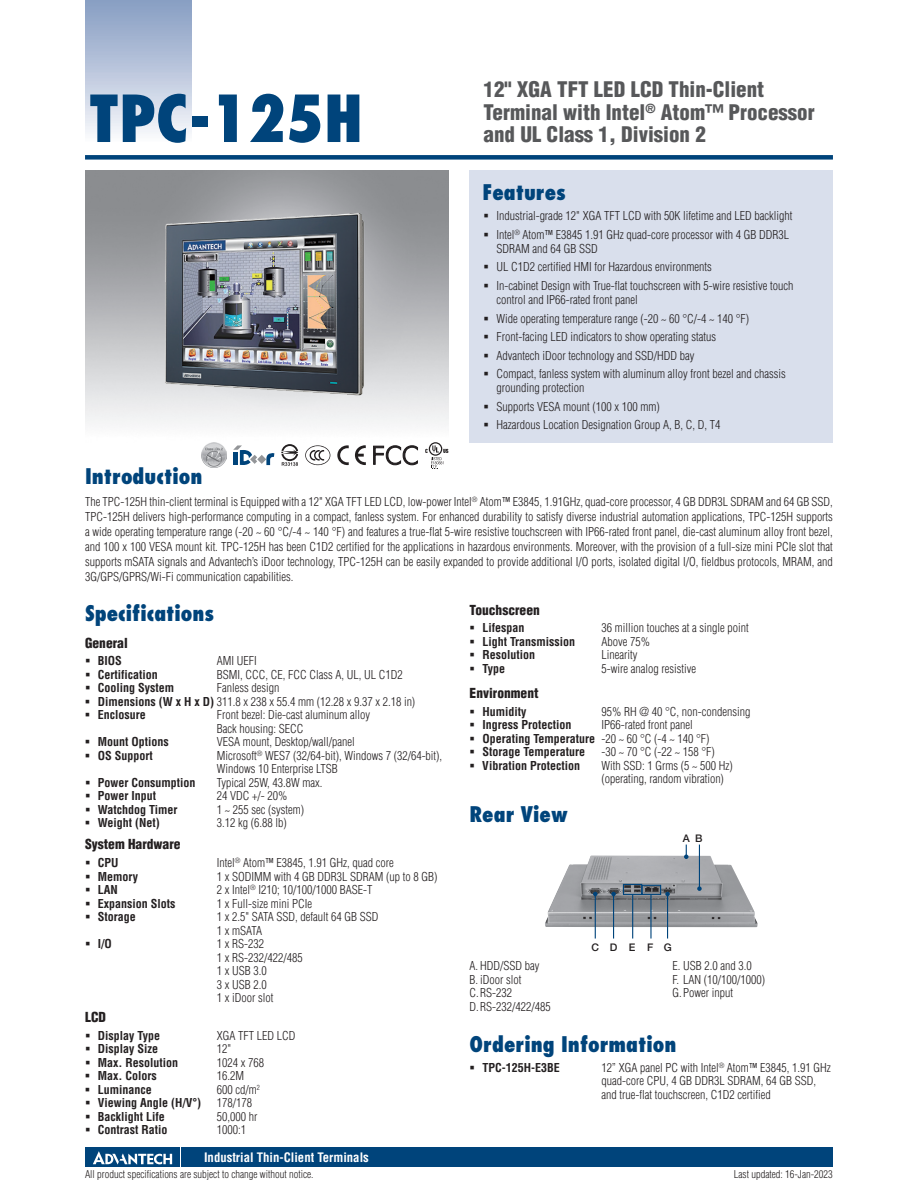
<style>
.page{position:relative;width:918px;height:1188px;background:#fff}
.page>*{position:absolute;margin:0;border:0;box-sizing:border-box;transform-origin:0 0}
.t1{font:800 condensed 63px "Futura";color:#00447b}
.t2{font:900 condensed 21px/22.5px "Helvetica";color:#57585a}
.t3{font:800 condensed 21px "Futura";color:#00447b}
.t4{font:900 condensed 13.5px "Helvetica";color:#231f20}
.t5{font:700 condensed 12.75px "Helvetica";color:#fff}
.t6{font:300 condensed 12px/13.5px "Helvetica";color:#231f20}
.t7{font:700 condensed 12px "Helvetica";color:#231f20}
.t8{font:300 condensed 10.5px "Helvetica";color:#231f20}
.t9{font:500 10.5px "Helvetica Neue";letter-spacing:1.06em;color:#231f20}
.s1{font-weight:700}
</style>
<div class="page">
<div style="left:85px;top:155px;width:748px;height:5px;background:#00447b"></div>
<div style="left:85px;top:0;width:106px;height:143px;background:linear-gradient(to bottom,#849bc1,#f9fafc)"></div>
<div style="left:182px;top:1147px;width:651px;height:20px;background:#00447b"></div>
<div style="left:85px;top:1147px;width:95px;height:20px;background:#00447b"></div>
<svg style="left:93px;top:1151px;width:79px;height:14px"></svg>
<div style="left:470px;top:170px;width:363px;height:272px;background:#d9dfec"></div>
<svg style="left:305px;top:445px;width:25px;height:20px"></svg>
<svg style="left:337px;top:445px;width:12px;height:20px"></svg>
<svg style="left:355px;top:445px;width:11px;height:20px"></svg>
<svg style="left:373px;top:445px;width:45px;height:21px"></svg>
<svg style="left:425px;top:442px;width:23px;height:27px"></svg>
<svg style="left:281px;top:444px;width:17px;height:22px"></svg>
<svg style="left:233px;top:445px;width:41px;height:20px"></svg>
<img style="left:201px;top:443px;width:25px;height:25px">
<img style="left:545px;top:856px;width:213px;height:71px">
<svg style="left:684px;top:845px;width:5px;height:14px"></svg>
<hr style="left:699px;top:845px;width:1px;height:44px;background:#00447b">
<svg style="left:697px;top:886px;width:5px;height:5px"></svg>
<hr style="left:595px;top:894px;width:1px;height:45px;background:#00447b">
<svg style="left:593px;top:892px;width:5px;height:4px"></svg>
<hr style="left:613px;top:894px;width:1px;height:45px;background:#00447b">
<svg style="left:611px;top:892px;width:5px;height:4px"></svg>
<hr style="left:632px;top:895px;width:1px;height:44px;background:#00447b">
<hr style="left:650px;top:895px;width:2px;height:44px;background:#00447b">
<hr style="left:667px;top:894px;width:1px;height:45px;background:#00447b">
<svg style="left:665px;top:892px;width:5px;height:4px"></svg>
<div style="left:623px;top:884px;width:19px;height:11px;border:1px solid #00447b"></div>
<div style="left:642px;top:885px;width:19px;height:10px;border:1px solid #00447b"></div>
<img style="left:149px;top:183px;width:235px;height:235px">
<h1 class="t1" style="left:89px;top:79px;width:276px">TPC-125H</h1>
<h2 class="t2" style="left:484px;top:78px;width:333px">12" XGA TFT LED LCD Thin-Client<br>Terminal with Intel<sup>®</sup> Atom™ Processor and UL Class 1, Division 2</h2>
<h2 class="t3" style="left:482px;top:179px;width:85px">Features</h2>
<p class="t6" style="left:496px;top:206px;width:298px;line-height:18.5px">Industrial-grade 12" XGA TFT LCD with 50K lifetime and LED backlight<br>Intel<sup>®</sup> Atom™ E3845 1.91 GHz quad-core processor with 4 GB DDR3L</p>
<p class="t6" style="left:496px;top:239px;width:298px;line-height:18.5px">SDRAM and 64 GB SSD<br>UL C1D2 certified HMI for Hazardous environments<br>In-cabinet Design with True-flat touchscreen with 5-wire resistive touch</p>
<p class="t6" style="left:496px;top:290px;width:291px;line-height:18.5px">control and IP66-rated front panel<br>Wide operating temperature range (-20 ~ 60 °C/-4 ~ 140 °F)<br>Front-facing LED indicators to show operating status<br>Advantech iDoor technology and SSD/HDD bay<br>Compact, fanless system with aluminum alloy front bezel and chassis</p>
<p class="t6" style="left:496px;top:379px;width:225px;line-height:18.5px">grounding protection<br>Supports VESA mount (100 x 100 mm)<br>Hazardous Location Designation Group A, B, C, D, T4</p>
<h2 class="t3" style="left:85px;top:463px;width:119px">Introduction</h2>
<p class="t6" style="left:85px;top:494px;width:749px;line-height:15px;text-align:justify">The TPC-125H thin-client terminal is Equipped with a 12" XGA TFT LED LCD, low-power Intel<sup>®</sup> Atom™ E3845, 1.91GHz, quad-core processor, 4 GB DDR3L SDRAM and 64 GB SSD, TPC-125H delivers high-performance computing in a compact, fanless system. For enhanced durability to satisfy diverse industrial automation applications, TPC-125H supports a wide operating temperature range (-20 ~ 60 °C/-4 ~ 140 °F) and features a true-flat 5-wire resistive touchscreen with IP66-rated front panel, die-cast aluminum alloy front bezel, and 100 x 100 VESA mount kit. TPC-125H has been C1D2 certified for the applications in hazardous environments. Moreover, with the provision of a full-size mini PCIe slot that supports mSATA signals and Advantech’s iDoor technology, TPC-125H can be easily expanded to provide additional I/O ports, isolated digital I/O, fieldbus protocols, MRAM, and 3G/GPS/GPRS/Wi-Fi communication capabilities.</p>
<h2 class="t3" style="left:85px;top:600px;width:131px">Specifications</h2>
<p class="t4" style="left:85px;top:634px;width:44px">General</p>
<p class="t7" style="left:98px;top:654px;width:26px">BIOS</p>
<p class="t6" style="left:217px;top:654px;width:41px">AMI UEFI</p>
<p class="t7" style="left:98px;top:667px;width:62px">Certification</p>
<p class="t6" style="left:217px;top:668px;width:187px">BSMI, CCC, CE, FCC Class A, UL, UL C1D2</p>
<p class="t7" style="left:98px;top:681px;width:78px">Cooling System</p>
<p class="t6" style="left:98px;top:681px;width:319px;text-indent:119px">Fanless design<br><span class="s1">Dimensions (W x H x D)</span> 311.8 x 238 x 55.4 mm (12.28 x 9.37 x 2.18 in)<br><span class="s1">Enclosure</span></p>
<p class="t6" style="left:217px;top:708px;width:155px">Front bezel: Die-cast aluminum alloy<br>Back housing: SECC</p>
<p class="t7" style="left:98px;top:735px;width:73px">Mount Options</p>
<p class="t6" style="left:217px;top:735px;width:139px">VESA mount, Desktop/wall/panel</p>
<p class="t7" style="left:98px;top:748px;width:57px">OS Support</p>
<p class="t6" style="left:217px;top:749px;width:227px">Microsoft<sup>®</sup> WES7 (32/64-bit), Windows 7 (32/64-bit),<br>Windows 10 Enterprise LTSB</p>
<p class="t7" style="left:98px;top:775px;width:99px">Power Consumption</p>
<p class="t6" style="left:217px;top:776px;width:107px">Typical 25W, 43.8W max.</p>
<p class="t7" style="left:98px;top:789px;width:60px">Power Input</p>
<p class="t6" style="left:217px;top:789px;width:72px">24 VDC +/- 20%</p>
<p class="t7" style="left:98px;top:802px;width:81px">Watchdog Timer</p>
<p class="t6" style="left:217px;top:803px;width:89px">1 ~ 255 sec (system)</p>
<p class="t7" style="left:98px;top:816px;width:64px">Weight (Net)</p>
<p class="t6" style="left:217px;top:816px;width:71px">3.12 kg (6.88 lb)</p>
<p class="t4" style="left:85px;top:836px;width:97px">System Hardware</p>
<p class="t7" style="left:98px;top:855px;width:22px">CPU</p>
<p class="t6" style="left:217px;top:856px;width:178px">Intel<sup>®</sup> Atom™ E3845, 1.91 GHz, quad core</p>
<p class="t7" style="left:98px;top:869px;width:42px">Memory</p>
<p class="t6" style="left:217px;top:870px;width:222px">1 x SODIMM with 4 GB DDR3L SDRAM (up to 8 GB)</p>
<p class="t7" style="left:98px;top:882px;width:22px">LAN</p>
<p class="t6" style="left:217px;top:883px;width:157px">2 x Intel<sup>®</sup> I210; 10/100/1000 BASE-T</p>
<p class="t7" style="left:98px;top:896px;width:79px">Expansion Slots</p>
<p class="t6" style="left:217px;top:897px;width:97px">1 x Full-size mini PCIe</p>
<p class="t7" style="left:98px;top:909px;width:40px">Storage</p>
<p class="t6" style="left:217px;top:910px;width:163px">1 x 2.5" SATA SSD, default 64 GB SSD<br>1 x mSATA</p>
<p class="t7" style="left:98px;top:936px;width:16px">I/O</p>
<p class="t6" style="left:217px;top:937px;width:87px">1 x RS-232<br>1 x RS-232/422/485<br>1 x USB 3.0<br>3 x USB 2.0<br>1 x iDoor slot</p>
<p class="t4" style="left:85px;top:1009px;width:23px">LCD</p>
<p class="t7" style="left:98px;top:1028px;width:64px">Display Type</p>
<p class="t6" style="left:217px;top:1029px;width:80px">XGA TFT LED LCD</p>
<p class="t7" style="left:98px;top:1042px;width:62px">Display Size</p>
<p class="t6" style="left:217px;top:1042px;width:16px">12"</p>
<p class="t7" style="left:98px;top:1055px;width:82px">Max. Resolution</p>
<p class="t6" style="left:217px;top:1056px;width:49px">1024 x 768</p>
<p class="t7" style="left:98px;top:1069px;width:60px">Max. Colors</p>
<p class="t6" style="left:217px;top:1069px;width:29px">16.2M</p>
<p class="t7" style="left:98px;top:1082px;width:55px">Luminance</p>
<p class="t6" style="left:217px;top:1083px;width:45px">600 cd/m<sup>2</sup></p>
<p class="t7" style="left:98px;top:1096px;width:105px">Viewing Angle (H/V°)</p>
<p class="t6" style="left:217px;top:1096px;width:37px">178/178</p>
<p class="t7" style="left:98px;top:1109px;width:69px">Backlight Life</p>
<p class="t6" style="left:217px;top:1110px;width:42px">50,000 hr</p>
<p class="t7" style="left:98px;top:1123px;width:71px">Contrast Ratio</p>
<p class="t6" style="left:217px;top:1123px;width:31px">1000:1</p>
<p class="t5" style="left:204px;top:1149px;width:166px">Industrial Thin-Client Terminals</p>
<p class="t4" style="left:470px;top:601px;width:72px">Touchscreen</p>
<p class="t7" style="left:482px;top:620px;width:43px">Lifespan</p>
<p class="t6" style="left:601px;top:621px;width:149px">36 million touches at a single point</p>
<p class="t7" style="left:482px;top:634px;width:94px">Light Transmission</p>
<p class="t6" style="left:601px;top:635px;width:50px">Above 75%</p>
<p class="t7" style="left:482px;top:647px;width:54px">Resolution</p>
<p class="t6" style="left:601px;top:648px;width:37px">Linearity</p>
<p class="t7" style="left:482px;top:661px;width:24px">Type</p>
<p class="t6" style="left:601px;top:662px;width:96px">5-wire analog resistive</p>
<p class="t4" style="left:470px;top:684px;width:70px">Environment</p>
<p class="t7" style="left:482px;top:704px;width:46px">Humidity</p>
<p class="t6" style="left:601px;top:704px;width:150px">95% RH @ 40 °C, non-condensing</p>
<p class="t7" style="left:482px;top:717px;width:90px">Ingress Protection</p>
<p class="t6" style="left:482px;top:718px;width:229px;text-indent:119px">IP66-rated front panel<br><span class="s1">Operating Temperature</span> -20 ~ 60 °C (-4 ~ 140 °F)<br><span class="s1">Storage Temperature</span></p>
<p class="t6" style="left:601px;top:745px;width:115px">-30 ~ 70 °C (-22 ~ 158 °F)</p>
<p class="t7" style="left:482px;top:758px;width:99px">Vibration Protection</p>
<p class="t6" style="left:601px;top:758px;width:133px">With SSD: 1 Grms (5 ~ 500 Hz) (operating, random vibration)</p>
<h2 class="t3" style="left:470px;top:801px;width:100px">Rear View</h2>
<p class="t9" style="left:683px;top:832px;width:9px">A</p>
<p class="t9" style="left:695px;top:832px;width:9px">B</p>
<p class="t9" style="left:591px;top:941px;width:82px">CDEFG</p>
<p class="t6" style="left:470px;top:959px;width:83px">A. HDD/SSD bay<br>B. iDoor slot<br>C.RS-232<br>D.RS-232/422/485</p>
<p class="t6" style="left:673px;top:959px;width:94px">E. USB 2.0 and 3.0<br>F. LAN (10/100/1000)<br>G.Power input</p>
<h2 class="t3" style="left:470px;top:1031px;width:208px">Ordering Information</h2>
<p class="t7" style="left:482px;top:1060px;width:79px">TPC-125H-E3BE</p>
<p class="t6" style="left:601px;top:1060px;width:231px">12” XGA panel PC with Intel<sup>®</sup> Atom™ E3845, 1.91 GHz quad-core CPU, 4 GB DDR3L SDRAM, 64 GB SSD, and true-flat touchscreen, C1D2 certified</p>
<p class="t8" style="left:85px;top:1167px;width:230px">All product specifications are subject to change without notice.</p>
<p class="t8" style="left:734px;top:1167px;width:101px">Last updated: 16-Jan-2023</p>
</div>
